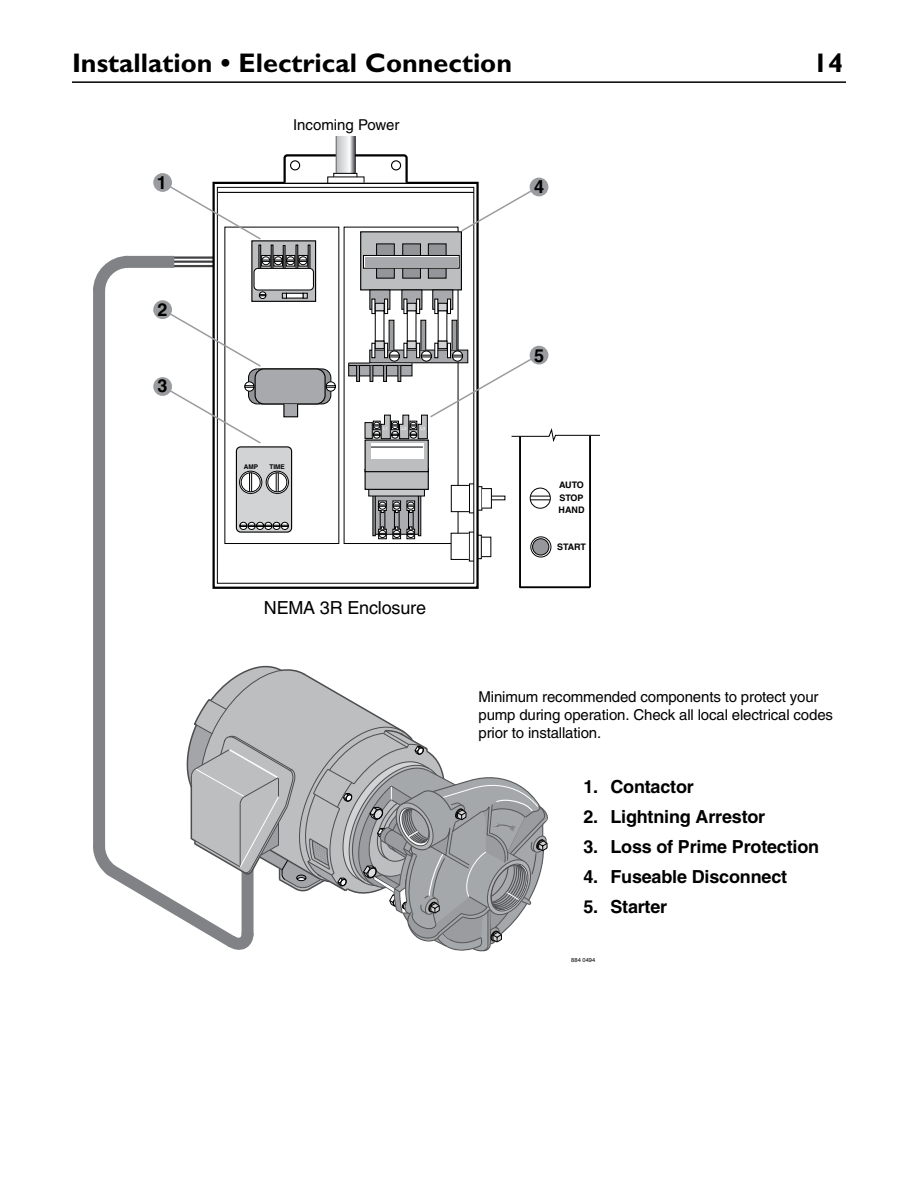
<style>
.page{position:relative;width:918px;height:1188px;background:#fff}
.page>*{position:absolute;margin:0;border:0;box-sizing:border-box;transform-origin:0 0}
.t1{font:700 27px "Gill Sans Std";color:#000}
.t2{font:700 18px "Helvetica LT Std";letter-spacing:-.01em;color:#000}
.t3{font:18px "Helvetica LT Std";letter-spacing:-.01em;color:#000}
.t4{font:700 18px "Helvetica";color:#000}
.t5{font:15px/18px "Helvetica LT Std";letter-spacing:-.01em;color:#000}
.t6{font:15px "Helvetica";color:#000}
.t7{font:700 9px/12.9px "Helvetica";color:#000;text-align:justify}
.t8{font:700 6.45px "Helvetica";color:#000}
.t9{font:5.7px "Helvetica";color:#000}
.t10{font:4.35px "Helvetica";color:#fff}
</style>
<div class="page">
<svg style="left:492px;top:496px;width:13px;height:4px"></svg>
<svg style="left:479px;top:486px;width:3px;height:25px"></svg>
<svg style="left:479px;top:535px;width:3px;height:24px"></svg>
<hr style="left:172px;top:256px;width:42px;height:3px;background:#414042">
<hr style="left:173px;top:261px;width:41px;height:2px;background:#414042">
<hr style="left:172px;top:265px;width:41px;height:2px;background:#414042">
<div style="left:93px;top:288px;width:12px;height:560px;background:#808285"></div>
<svg style="left:93px;top:659px;width:455px;height:293px"></svg>
<div style="left:212px;top:182px;width:267px;height:407px;border:2px solid #000"></div>
<svg style="left:217px;top:187px;width:258px;height:397px"></svg>
<svg style="left:93px;top:255px;width:47px;height:48px"></svg>
<div style="left:126px;top:256px;width:48px;height:12px;background:#808285"></div>
<div style="left:153px;top:173px;width:19px;height:19px;background:#9a9c9f;border-radius:50%"></div>
<hr style="left:218px;top:192px;width:256px;height:1px;background:#000">
<svg style="left:282px;top:136px;width:127px;height:49px"></svg>
<svg style="left:337px;top:136px;width:18px;height:37px"></svg>
<div style="left:333px;top:173px;width:24px;height:4px;border:1px solid #000"></div>
<hr style="left:336px;top:136px;width:1px;height:37px;background:#636466">
<svg style="left:251px;top:240px;width:65px;height:62px;background:#8e9091"></svg>
<svg style="left:259px;top:291px;width:7px;height:8px"></svg>
<div style="left:259px;top:245px;width:2px;height:23px;background:#9d9fa2;border:1px solid #000"></div>
<div style="left:271px;top:245px;width:2px;height:23px;background:#9d9fa2;border:1px solid #000"></div>
<div style="left:308px;top:245px;width:2px;height:23px;background:#9d9fa2;border:1px solid #000"></div>
<div style="left:296px;top:245px;width:2px;height:23px;background:#9d9fa2;border:1px solid #000"></div>
<div style="left:283px;top:245px;width:2px;height:24px;background:#9d9fa2;border:1px solid #000"></div>
<svg style="left:262px;top:255px;width:8px;height:11px"></svg>
<div style="left:262px;top:257px;width:8px;height:8px;border:1px solid #000;border-radius:50%"></div>
<svg style="left:274px;top:255px;width:9px;height:11px"></svg>
<div style="left:274px;top:257px;width:8px;height:8px;border:1px solid #000;border-radius:50%"></div>
<svg style="left:286px;top:255px;width:9px;height:11px"></svg>
<div style="left:286px;top:257px;width:9px;height:8px;border:1px solid #000;border-radius:50%"></div>
<svg style="left:299px;top:255px;width:8px;height:11px"></svg>
<div style="left:299px;top:257px;width:8px;height:8px;border:1px solid #000;border-radius:50%"></div>
<svg style="left:262px;top:260px;width:45px;height:2px"></svg>
<div style="left:254px;top:268px;width:59px;height:22px;background:#fff;border-radius:4px"></div>
<div style="left:254px;top:268px;width:60px;height:22px;border:1px solid #000;border-radius:4px"></div>
<svg style="left:159px;top:180px;width:103px;height:61px"></svg>
<svg style="left:460px;top:184px;width:81px;height:49px"></svg>
<div style="left:153px;top:300px;width:19px;height:19px;background:#9a9c9f;border-radius:50%"></div>
<svg style="left:153px;top:377px;width:19px;height:19px"></svg>
<svg style="left:159px;top:307px;width:177px;height:138px"></svg>
<div style="left:283px;top:403px;width:15px;height:14px;background:#a7a9ac;border:1px solid #000"></div>
<svg style="left:287px;top:293px;width:16px;height:5px"></svg>
<svg style="left:282px;top:293px;width:5px;height:5px"></svg>
<svg style="left:303px;top:293px;width:5px;height:5px"></svg>
<div style="left:236px;top:447px;width:56px;height:85px;background:#d1d3d4;border-radius:4px"></div>
<div style="left:236px;top:446px;width:56px;height:87px;border:1px solid #000;border-radius:4px"></div>
<svg style="left:239px;top:522px;width:50px;height:8px"></svg>
<svg style="left:240px;top:471px;width:22px;height:22px"></svg>
<div style="left:239px;top:471px;width:23px;height:23px;border:1px solid #000;border-radius:50%"></div>
<svg style="left:241px;top:473px;width:19px;height:19px"></svg>
<div style="left:241px;top:473px;width:19px;height:19px;border:1px solid #000;border-radius:50%"></div>
<svg style="left:249px;top:473px;width:3px;height:19px"></svg>
<svg style="left:266px;top:471px;width:22px;height:22px"></svg>
<div style="left:266px;top:471px;width:23px;height:23px;border:1px solid #000;border-radius:50%"></div>
<svg style="left:268px;top:473px;width:19px;height:19px"></svg>
<div style="left:268px;top:473px;width:19px;height:19px;border:1px solid #000;border-radius:50%"></div>
<svg style="left:276px;top:473px;width:3px;height:19px"></svg>
<div style="left:360px;top:231px;width:102px;height:59px;background:#bcbec0;border:1px solid #000"></div>
<div style="left:376px;top:244px;width:18px;height:34px;background:#939598"></div>
<div style="left:428px;top:244px;width:18px;height:34px;background:#939598;border:1px solid #000"></div>
<div style="left:403px;top:244px;width:18px;height:34px;background:#939598;border:1px solid #000"></div>
<svg style="left:363px;top:255px;width:97px;height:14px"></svg>
<svg style="left:369px;top:350px;width:99px;height:1px"></svg>
<div style="left:365px;top:257px;width:93px;height:10px;background:#a7a9ac"></div>
<svg style="left:370px;top:290px;width:20px;height:19px"></svg>
<div style="left:375px;top:310px;width:9px;height:31px;background:#fff;border:1px solid #000"></div>
<div style="left:375px;top:341px;width:9px;height:8px;background:#d1d3d4;border:1px solid #000"></div>
<div style="left:375px;top:303px;width:9px;height:8px;background:#d1d3d4;border:1px solid #000"></div>
<hr style="left:372px;top:299px;width:3px;height:15px;background:#fff">
<svg style="left:384px;top:299px;width:4px;height:15px"></svg>
<hr style="left:372px;top:343px;width:3px;height:15px;background:#fff">
<svg style="left:384px;top:343px;width:4px;height:8px"></svg>
<svg style="left:433px;top:290px;width:20px;height:19px"></svg>
<div style="left:438px;top:310px;width:9px;height:31px;background:#fff"></div>
<div style="left:438px;top:341px;width:9px;height:8px;background:#d1d3d4;border:1px solid #000"></div>
<div style="left:438px;top:303px;width:9px;height:8px;background:#d1d3d4;border:1px solid #000"></div>
<hr style="left:435px;top:299px;width:3px;height:15px;background:#fff">
<svg style="left:447px;top:299px;width:4px;height:15px"></svg>
<hr style="left:435px;top:343px;width:3px;height:15px;background:#fff">
<svg style="left:447px;top:343px;width:4px;height:8px"></svg>
<svg style="left:402px;top:290px;width:20px;height:19px"></svg>
<div style="left:407px;top:310px;width:9px;height:31px;background:#fff;border:1px solid #000"></div>
<div style="left:407px;top:341px;width:9px;height:8px;background:#d1d3d4;border:1px solid #000"></div>
<div style="left:407px;top:303px;width:9px;height:8px;background:#d1d3d4;border:1px solid #000"></div>
<hr style="left:404px;top:299px;width:3px;height:15px;background:#fff">
<svg style="left:416px;top:299px;width:4px;height:15px"></svg>
<hr style="left:404px;top:343px;width:3px;height:15px;background:#fff">
<svg style="left:416px;top:343px;width:4px;height:8px"></svg>
<svg style="left:389px;top:320px;width:5px;height:30px"></svg>
<svg style="left:421px;top:320px;width:5px;height:30px"></svg>
<svg style="left:452px;top:320px;width:5px;height:30px"></svg>
<div style="left:530px;top:178px;width:18px;height:18px;background:#9a9c9f;border-radius:50%"></div>
<div style="left:530px;top:346px;width:18px;height:19px;background:#9a9c9f;border-radius:50%"></div>
<div style="left:365px;top:440px;width:64px;height:32px;background:#bcbec0;border:1px solid #000"></div>
<div style="left:371px;top:443px;width:52px;height:16px;background:#fff"></div>
<hr style="left:371px;top:447px;width:52px;height:1px;background:#000">
<hr style="left:519px;top:436px;width:2px;height:151px;background:#000">
<hr style="left:589px;top:436px;width:2px;height:151px;background:#000">
<hr style="left:520px;top:586px;width:70px;height:2px;background:#000">
<svg style="left:348px;top:351px;width:252px;height:91px"></svg>
<div style="left:451px;top:533px;width:18px;height:27px;background:#fff"></div>
<div style="left:451px;top:485px;width:18px;height:27px;background:#fff;border:1px solid #000"></div>
<div style="left:482px;top:488px;width:10px;height:20px;background:#fff;border:1px solid #000"></div>
<svg style="left:530px;top:488px;width:20px;height:20px"></svg>
<div style="left:530px;top:488px;width:21px;height:21px;border:1px solid #000;border-radius:50%"></div>
<svg style="left:531px;top:537px;width:20px;height:20px"></svg>
<div style="left:530px;top:536px;width:21px;height:21px;border:1px solid #000;border-radius:50%"></div>
<svg style="left:531px;top:496px;width:19px;height:5px"></svg>
<div style="left:533px;top:539px;width:16px;height:16px;background:#95979a;border-radius:50%"></div>
<div style="left:532px;top:539px;width:17px;height:16px;border:1px solid #000;border-radius:50%"></div>
<div style="left:477px;top:689px;width:369px;height:61px;background:#fff"></div>
<hr style="left:72px;top:81px;width:774px;height:2px;background:#000">
<h1 class="t1" style="left:72px;top:47px;width:442px">Installation • Electrical Connection</h1>
<h1 class="t1" style="left:813px;top:47px;width:31px">14</h1>
<p class="t4" style="left:157px;top:172px;width:12px">1</p>
<p class="t4" style="left:158px;top:298px;width:12px">2</p>
<p class="t4" style="left:158px;top:375px;width:12px">3</p>
<p class="t6" style="left:293px;top:116px;width:108px">Incoming Power</p>
<p class="t4" style="left:534px;top:176px;width:12px">4</p>
<p class="t8" style="left:244px;top:463px;width:16px">AMP</p>
<p class="t8" style="left:269px;top:463px;width:17px">TIME</p>
<p class="t10" style="left:383px;top:426px;width:6px">L1</p>
<p class="t10" style="left:402px;top:426px;width:6px">L2</p>
<p class="t10" style="left:420px;top:426px;width:6px">L3</p>
<p class="t3" style="left:264px;top:597px;width:164px">NEMA 3R Enclosure</p>
<p class="t4" style="left:534px;top:344px;width:12px">5</p>
<p class="t7" style="left:559px;top:478px;width:27px">AUTO STOP HAND</p>
<p class="t7" style="left:557px;top:540px;width:30px">START</p>
<p class="t5" style="left:478px;top:687px;width:356px">Minimum recommended components to protect your pump during operation. Check all local electrical codes prior to installation.</p>
<p class="t2" style="left:583px;top:775px;width:112px">1. Contactor</p>
<p class="t2" style="left:583px;top:805px;width:183px">2. Lightning Arrestor</p>
<p class="t2" style="left:583px;top:835px;width:237px">3. Loss of Prime Protection</p>
<p class="t2" style="left:583px;top:865px;width:205px">4. Fuseable Disconnect</p>
<p class="t2" style="left:583px;top:895px;width:85px">5. Starter</p>
<p class="t9" style="left:571px;top:956px;width:26px">884 0494</p>
</div>
